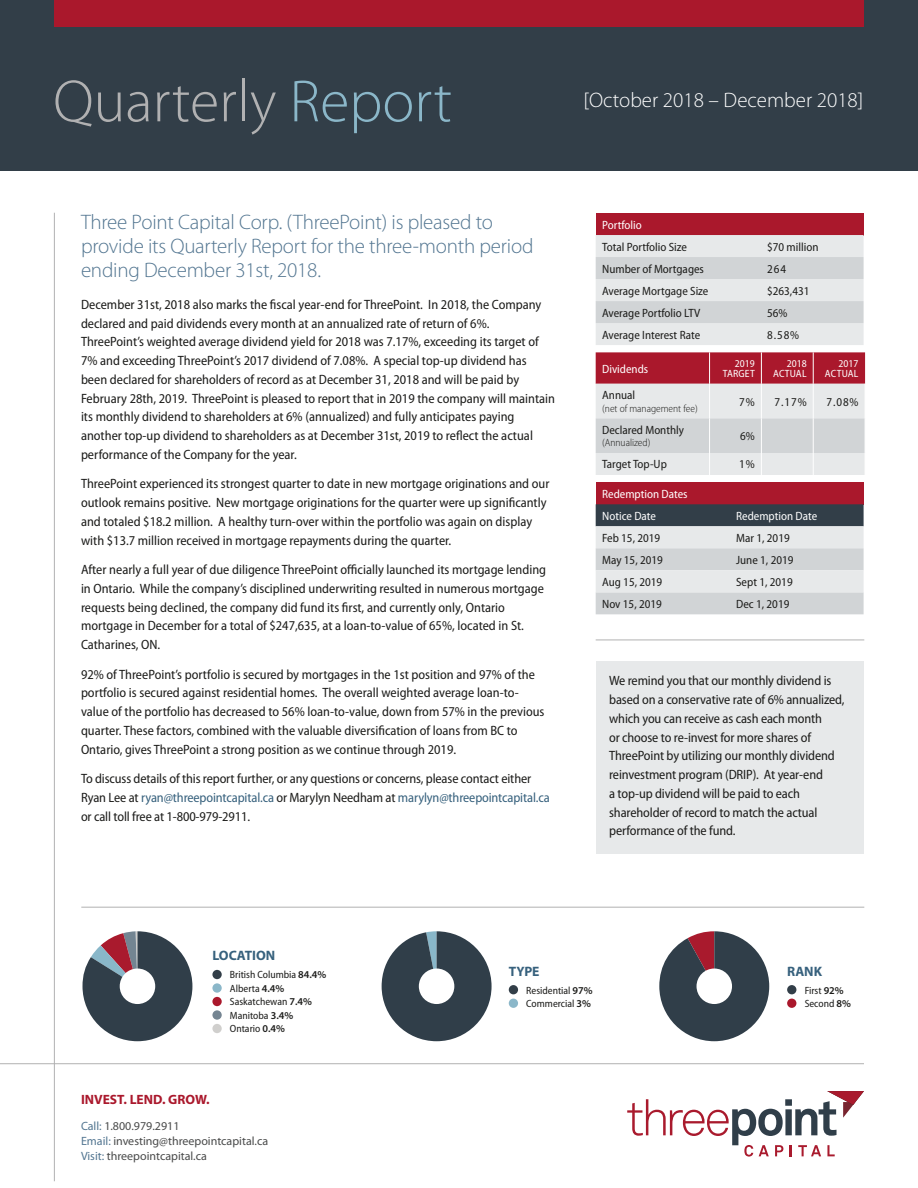
<style>
.page{position:relative;width:918px;height:1188px;background:#fff}
.page>*{position:absolute;margin:0;border:0;box-sizing:border-box;transform-origin:0 0}
.t1{font:300 60px "Myriad Pro";color:#b1b1b2}
.t2{font:300 21px/24px "Myriad Pro";letter-spacing:-.01em;color:#537691}
.t3{font:300 21px "Myriad Pro";color:#fff}
.t4{font:700 13.65px "Myriad Pro";color:#37617d}
.t5{font:semi-condensed 13.5px/18.8px "Myriad Pro";color:#1c1c1a}
.t6{font:700 13.5px "Myriad Pro";color:#aa182c}
.t7{font:semi-condensed 12px "Myriad Pro";color:#1c1c1a}
.t8{font:12px/15px "Myriad Pro";color:#4a4b4b}
.t9{font:semi-condensed 12px/22px "Myriad Pro";color:#fff}
.t10{font:semi-condensed 10.5px/13.5px "Myriad Pro";color:#1c1c1a}
.t11{font:300 semi-condensed 10.5px "Myriad Pro";color:#1c1c1a}
.t12{font:semi-condensed 10.5px/10.5px "Myriad Pro";color:#fff;text-align:right}
.s1{color:#8bb7c9}
.s2{color:#37617d}
.s3{font-weight:600;font-stretch:normal}
.s4{color:#537691}
</style>
<div class="page">
<div style="left:0;top:0;width:918px;height:171px;background:#323e48"></div>
<div style="left:54px;top:0;width:810px;height:27px;background:#aa182c"></div>
<hr style="left:54px;top:213px;width:1px;height:968px;background:#b1b1b2">
<hr style="left:0;top:1063px;width:864px;height:1px;background:#b1b1b2">
<div style="left:596px;top:213px;width:268px;height:22px;background:#aa182c"></div>
<svg style="left:596px;top:235px;width:268px;height:110px;background:#dee0e2"></svg>
<svg style="left:596px;top:352px;width:270px;height:123px;background:#d1aeb4"></svg>
<div style="left:596px;top:482px;width:268px;height:22px;background:#aa182c"></div>
<svg style="left:596px;top:504px;width:268px;height:110px;background:#babec1"></svg>
<svg style="left:627px;top:1091px;width:237px;height:66px"></svg>
<div style="left:212px;top:970px;width:10px;height:9px;background:#323e48;border-radius:50%"></div>
<div style="left:212px;top:983px;width:10px;height:10px;background:#8bb7c9;border-radius:50%"></div>
<div style="left:212px;top:997px;width:10px;height:9px;background:#aa182c;border-radius:50%"></div>
<svg style="left:212px;top:1010px;width:10px;height:10px"></svg>
<div style="left:212px;top:1024px;width:10px;height:9px;background:#d0cfcd;border-radius:50%"></div>
<svg style="left:83px;top:931px;width:109px;height:110px"></svg>
<div style="left:120px;top:969px;width:35px;height:35px;background:#fff;border-radius:50%"></div>
<svg style="left:659px;top:931px;width:110px;height:110px"></svg>
<div style="left:697px;top:969px;width:35px;height:35px;background:#fff;border-radius:50%"></div>
<div style="left:787px;top:985px;width:9px;height:9px;background:#323e48;border-radius:50%"></div>
<div style="left:787px;top:999px;width:9px;height:9px;background:#aa182c;border-radius:50%"></div>
<svg style="left:382px;top:931px;width:110px;height:110px"></svg>
<div style="left:419px;top:969px;width:35px;height:35px;background:#fff;border-radius:50%"></div>
<div style="left:509px;top:985px;width:9px;height:9px;background:#323e48;border-radius:50%"></div>
<div style="left:509px;top:999px;width:9px;height:9px;background:#8bb7c9;border-radius:50%"></div>
<hr style="left:81px;top:907px;width:783px;height:1px;background:#b1b1b2">
<hr style="left:596px;top:640px;width:268px;height:1px;background:#b1b1b2">
<div style="left:596px;top:662px;width:267px;height:192px;background:#e7e9ea"></div>
<h1 class="t1" style="left:53px;top:68px;width:400px">Quarterly <span class="s1">Report</span></h1>
<h2 class="t3" style="left:584px;top:88px;width:281px">[October 2018 – December 2018]</h2>
<h2 class="t2" style="left:81px;top:210px;width:454px">Three Point Capital Corp. (ThreePoint) is pleased to provide its Quarterly Report for the three-month period ending December 31st, 2018.</h2>
<p class="t5" style="left:81px;top:295px;width:476px">December 31st, 2018 also marks the fiscal year-end for ThreePoint. In 2018, the Company declared and paid dividends every month at an annualized rate of return of 6%.<br>ThreePoint’s weighted average dividend yield for 2018 was 7.17%, exceeding its target of 7% and exceeding ThreePoint’s 2017 dividend of 7.08%. A special top-up dividend has been declared for shareholders of record as at December 31, 2018 and will be paid by February 28th, 2019. ThreePoint is pleased to report that in 2019 the company will maintain its monthly dividend to shareholders at 6% (annualized) and fully anticipates paying another top-up dividend to shareholders as at December 31st, 2019 to reflect the actual performance of the Company for the year.</p>
<p class="t5" style="left:81px;top:475px;width:470px">ThreePoint experienced its strongest quarter to date in new mortgage originations and our outlook remains positive. New mortgage originations for the quarter were up significantly and totaled $18.2 million. A healthy turn-over within the portfolio was again on display with $13.7 million received in mortgage repayments during the quarter.</p>
<p class="t5" style="left:81px;top:561px;width:467px">After nearly a full year of due diligence ThreePoint officially launched its mortgage lending in Ontario. While the company’s disciplined underwriting resulted in numerous mortgage requests being declined, the company did fund its first, and currently only, Ontario mortgage in December for a total of $247,635, at a loan-to-value of 65%, located in St.<br>Catharines, ON.</p>
<p class="t5" style="left:81px;top:665px;width:465px">92% of ThreePoint’s portfolio is secured by mortgages in the 1st position and 97% of the portfolio is secured against residential homes. The overall weighted average loan-to&shy;value of the portfolio has decreased to 56% loan-to-value, down from 57% in the previous quarter. These factors, combined with the valuable diversification of loans from BC to Ontario, gives ThreePoint a strong position as we continue through 2019.</p>
<p class="t5" style="left:81px;top:770px;width:470px">To discuss details of this report further, or any questions or concerns, please contact either<br>Ryan Lee at <span class="s2">ryan@threepointcapital.ca</span> or Marylyn Needham at <span class="s2">marylyn@threepointcapital.ca </span>or call toll free at 1-800-979-2911.</p>
<p class="t9" style="left:602px;top:214px;width:41px">Portfolio</p>
<p class="t7" style="left:602px;top:240px;width:86px">Total Portfolio Size</p>
<p class="t7" style="left:767px;top:240px;width:53px">$70 million</p>
<p class="t7" style="left:602px;top:262px;width:103px">Number of Mortgages</p>
<p class="t7" style="left:767px;top:262px;width:20px">264</p>
<p class="t7" style="left:602px;top:284px;width:108px">Average Mortgage Size</p>
<p class="t7" style="left:767px;top:284px;width:44px">$263,431</p>
<p class="t7" style="left:602px;top:306px;width:100px">Average Portfolio LTV</p>
<p class="t7" style="left:767px;top:306px;width:22px">56%</p>
<p class="t7" style="left:602px;top:328px;width:100px">Average Interest Rate</p>
<p class="t7" style="left:767px;top:328px;width:34px">8.58%</p>
<p class="t9" style="left:602px;top:358px;width:48px">Dividends</p>
<p class="t12" style="left:723px;top:358px;width:34px">2019<br>TARGET</p>
<p class="t12" style="left:773px;top:358px;width:35px">2018<br>ACTUAL</p>
<p class="t12" style="left:825px;top:358px;width:35px">2017<br>ACTUAL</p>
<p class="t7" style="left:602px;top:389px;width:35px">Annual</p>
<p class="t11" style="left:602px;top:403px;width:97px">(net of management fee)</p>
<p class="t7" style="left:739px;top:395px;width:17px">7%</p>
<p class="t7" style="left:775px;top:395px;width:34px">7.17%</p>
<p class="t7" style="left:826px;top:395px;width:34px">7.08%</p>
<p class="t7" style="left:602px;top:423px;width:83px">Declared Monthly</p>
<p class="t11" style="left:602px;top:437px;width:50px">(Annualized)</p>
<p class="t7" style="left:740px;top:430px;width:16px">6%</p>
<p class="t7" style="left:602px;top:458px;width:66px">Target Top-Up</p>
<p class="t7" style="left:739px;top:458px;width:17px">1%</p>
<p class="t9" style="left:602px;top:483px;width:87px">Redemption Dates<br>Notice Date</p>
<p class="t9" style="left:736px;top:505px;width:83px">Redemption Date</p>
<p class="t7" style="left:602px;top:531px;width:60px">Feb 15, 2019</p>
<p class="t7" style="left:736px;top:531px;width:55px">Mar 1, 2019</p>
<p class="t7" style="left:602px;top:553px;width:62px">May 15, 2019</p>
<p class="t7" style="left:736px;top:553px;width:59px">June 1, 2019</p>
<p class="t7" style="left:602px;top:575px;width:62px">Aug 15, 2019</p>
<p class="t7" style="left:736px;top:575px;width:58px">Sept 1, 2019</p>
<p class="t7" style="left:602px;top:597px;width:61px">Nov 15, 2019</p>
<p class="t7" style="left:736px;top:597px;width:55px">Dec 1, 2019</p>
<p class="t5" style="left:609px;top:672px;width:237px">We remind you that our monthly dividend is based on a conservative rate of 6% annualized, which you can receive as cash each month<br>or choose to re-invest for more shares of ThreePoint by utilizing our monthly dividend reinvestment program (DRIP). At year-end<br>a top-up dividend will be paid to each shareholder of record to match the actual performance of the fund.</p>
<p class="t4" style="left:212px;top:948px;width:64px">LOCATION</p>
<p class="t10" style="left:230px;top:968px;width:98px">British Columbia <span class="s3">84.4%<br></span>Alberta <span class="s3">4.4%<br></span>Saskatchewan <span class="s3">7.4%<br></span>Manitoba <span class="s3">3.4%<br></span>Ontario <span class="s3">0.4%</span></p>
<p class="t4" style="left:787px;top:963px;width:36px">RANK</p>
<p class="t4" style="left:509px;top:963px;width:32px">TYPE</p>
<p class="t10" style="left:526px;top:984px;width:68px">Residential <span class="s3">97%<br></span>Commercial <span class="s3">3%</span></p>
<p class="t10" style="left:805px;top:984px;width:48px">First <span class="s3">92%<br></span>Second <span class="s3">8%</span></p>
<p class="t6" style="left:81px;top:1092px;width:130px">INVEST. LEND. GROW.</p>
<p class="t8" style="left:81px;top:1119px;width:189px"><span class="s4">Call:</span> 1.800.979.2911<br><span class="s4">Email:</span> investing@threepointcapital.ca<br><span class="s4">Visit:</span> threepointcapital.ca</p>
</div>
